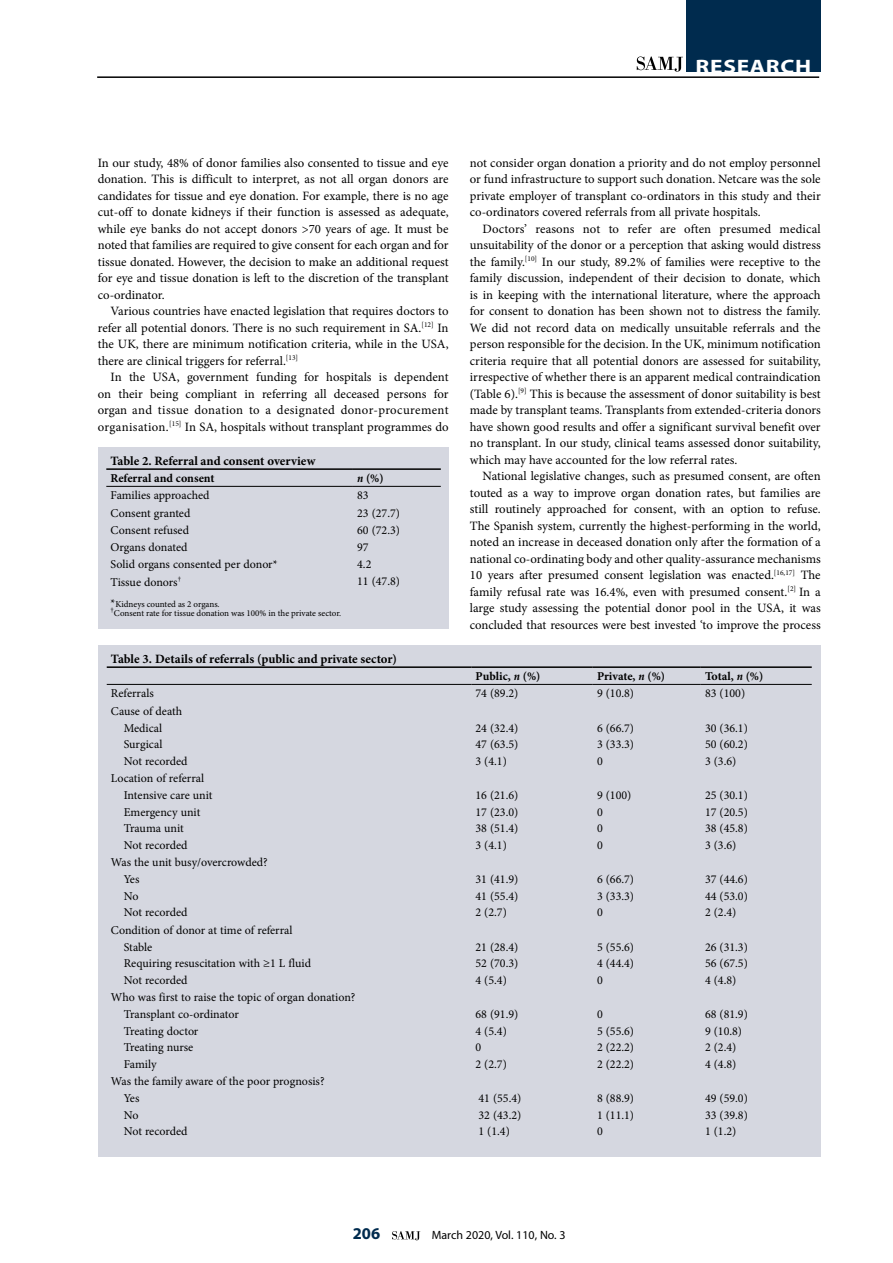
<style>
.page{position:relative;width:893px;height:1263px;background:#fff}
.page>*{position:absolute;margin:0;border:0;box-sizing:border-box;transform-origin:0 0}
.t1{font:700 19.5px "Myriad Pro";letter-spacing:.03em;color:#fff;scale:1.2 1}
.t2{font:700 16.5px "Myriad Pro";color:#002b4e}
.t3{font:12.75px/16.5px "Minion Pro";color:#000;text-align:justify}
.t4{font:700 12.75px "Minion Pro";letter-spacing:-.005em;color:#000}
.t5{font:12px/16.5px "Minion Pro";color:#000;text-align:justify}
.t6{font:700 12px "Minion Pro";color:#000}
.t7{font:12px "Myriad Pro";color:#000}
.t8{font:9px/9px "Minion Pro";letter-spacing:-.005em;color:#000}
.s1{font-style:italic;font-stretch:condensed}
.s2{font-size:12px}
</style>
<div class="page">
<svg style="left:392px;top:1231px;width:28px;height:9px"></svg>
<hr style="left:97px;top:76px;width:722px;height:2px;background:#000">
<div style="left:686px;top:0;width:135px;height:72px;background:#002b4e"></div>
<svg style="left:637px;top:57px;width:46px;height:15px"></svg>
<div style="left:98px;top:447px;width:351px;height:182px;background:#d5d7e0"></div>
<hr style="left:106px;top:468px;width:247px;height:2px;background:#000">
<hr style="left:353px;top:468px;width:88px;height:2px;background:#000">
<hr style="left:106px;top:486px;width:247px;height:1px;background:#000">
<hr style="left:353px;top:486px;width:88px;height:1px;background:#000">
<div style="left:98px;top:645px;width:722px;height:512px;background:#d5d7e0"></div>
<hr style="left:107px;top:666px;width:364px;height:2px;background:#000">
<hr style="left:471px;top:666px;width:122px;height:2px;background:#000">
<hr style="left:593px;top:666px;width:108px;height:2px;background:#000">
<hr style="left:701px;top:666px;width:111px;height:2px;background:#000">
<hr style="left:107px;top:684px;width:364px;height:1px;background:#000">
<hr style="left:471px;top:684px;width:122px;height:1px;background:#000">
<hr style="left:593px;top:684px;width:108px;height:1px;background:#000">
<hr style="left:701px;top:684px;width:111px;height:1px;background:#000">
<h1 class="t1" style="left:696px;top:54px;width:98px">RESEARCH</h1>
<p class="t3" style="left:98px;top:154px;width:352px">In our study, 48% of donor families also consented to tissue and eye donation. This is difficult to interpret, as not all organ donors are candidates for tissue and eye donation. For example, there is no age cut-off to donate kidneys if their function is assessed as adequate, while eye banks do not accept donors &gt;70 years of age. It must be noted that families are required to give consent for each organ and for tissue donated. However, the decision to make an additional request for eye and tissue donation is left to the discretion of the transplant co-ordinator.</p>
<p class="t3" style="left:98px;top:303px;width:352px;text-indent:13px">Various countries have enacted legislation that requires doctors to refer all potential donors. There is no such requirement in SA.<sup>[12]</sup> In the UK, there are minimum notification criteria, while in the USA, there are clinical triggers for referral.<sup>[13]</sup></p>
<p class="t3" style="left:98px;top:369px;width:352px;text-indent:13px">In the USA, government funding for hospitals is dependent on their being compliant in referring all deceased persons for organ and tissue donation to a designated donor-procurement organisation.<sup>[15]</sup> In SA, hospitals without transplant programmes do</p>
<p class="t4" style="left:111px;top:452px;width:206px">Table 2. Referral and consent overview</p>
<p class="t6" style="left:111px;top:470px;width:106px">Referral and consent</p>
<p class="t6" style="left:357px;top:470px;width:28px"><span class="s1">n</span> (%)</p>
<p class="t5" style="left:111px;top:487px;width:101px">Families approached</p>
<p class="t5" style="left:357px;top:487px;width:13px">83</p>
<p class="t5" style="left:111px;top:504px;width:81px">Consent granted</p>
<p class="t5" style="left:357px;top:504px;width:44px">23 (27.7)</p>
<p class="t5" style="left:111px;top:522px;width:80px">Consent refused</p>
<p class="t5" style="left:357px;top:522px;width:44px">60 (72.3)</p>
<p class="t5" style="left:111px;top:539px;width:78px">Organs donated</p>
<p class="t5" style="left:357px;top:539px;width:13px">97</p>
<p class="t5" style="left:111px;top:556px;width:169px">Solid organs consented per donor*</p>
<p class="t5" style="left:357px;top:556px;width:16px">4.2</p>
<p class="t5" style="left:111px;top:573px;width:72px">Tissue donors<sup>†</sup></p>
<p class="t5" style="left:357px;top:573px;width:44px">11 (47.8)</p>
<p class="t8" style="left:111px;top:600px;width:232px"><span class="s2">*</span>Kidneys counted as 2 organs.<br><sup>†</sup>Consent rate for tissue donation was 100% in the private sector.</p>
<p class="t4" style="left:111px;top:650px;width:288px">Table 3. Details of referrals (public and private sector)</p>
<p class="t3" style="left:470px;top:154px;width:352px">not consider organ donation a priority and do not employ personnel or fund infrastructure to support such donation. Netcare was the sole private employer of transplant co-ordinators in this study and their co-ordinators covered referrals from all private hospitals.</p>
<p class="t3" style="left:470px;top:220px;width:352px;text-indent:13px">Doctors’ reasons not to refer are often presumed medical unsuitability of the donor or a perception that asking would distress the family.<sup>[10]</sup> In our study, 89.2% of families were receptive to the family discussion, independent of their decision to donate, which is in keeping with the international literature, where the approach for consent to donation has been shown not to distress the family.<br>We did not record data on medically unsuitable referrals and the person responsible for the decision. In the UK, minimum notification criteria require that all potential donors are assessed for suitability, irrespective of whether there is an apparent medical contraindication (Table 6).<sup>[9]</sup> This is because the assessment of donor suitability is best made by transplant teams. Transplants from extended-criteria donors have shown good results and offer a significant survival benefit over no transplant. In our study, clinical teams assessed donor suitability, which may have accounted for the low referral rates.</p>
<p class="t3" style="left:470px;top:468px;width:352px;text-indent:13px">National legislative changes, such as presumed consent, are often touted as a way to improve organ donation rates, but families are still routinely approached for consent, with an option to refuse.<br>The Spanish system, currently the highest-performing in the world, noted an increase in deceased donation only after the formation of a national co-ordinating body and other quality-assurance mechanisms 10 years after presumed consent legislation was enacted.<sup>[16,17]</sup> The family refusal rate was 16.4%, even with presumed consent.<sup>[2]</sup> In a large study assessing the potential donor pool in the USA, it was concluded that resources were best invested ‘to improve the process</p>
<p class="t6" style="left:475px;top:668px;width:66px">Public, <span class="s1">n</span> (%)</p>
<p class="t6" style="left:597px;top:668px;width:70px">Private, <span class="s1">n</span> (%)</p>
<p class="t6" style="left:705px;top:668px;width:60px">Total, <span class="s1">n</span> (%)</p>
<p class="t5" style="left:111px;top:685px;width:44px">Referrals</p>
<p class="t5" style="left:475px;top:685px;width:44px">74 (89.2)</p>
<p class="t5" style="left:597px;top:685px;width:39px">9 (10.8)</p>
<p class="t5" style="left:705px;top:685px;width:42px">83 (100)</p>
<p class="t5" style="left:124px;top:702px;width:65px;text-align:left;text-indent:-13px">Cause of death<br>Medical<br>Surgical<br>Not recorded</p>
<p class="t5" style="left:475px;top:720px;width:44px">24 (32.4)<br>47 (63.5)<br>3 (4.1)</p>
<p class="t5" style="left:597px;top:720px;width:39px">6 (66.7)<br>3 (33.3)<br>0</p>
<p class="t5" style="left:705px;top:720px;width:44px">30 (36.1)<br>50 (60.2)<br>3 (3.6)</p>
<p class="t5" style="left:124px;top:770px;width:90px;text-align:left;text-indent:-13px">Location of referral<br>Intensive care unit<br>Emergency unit<br>Trauma unit<br>Not recorded</p>
<p class="t5" style="left:124px;top:854px;width:145px;text-align:left;text-indent:-13px">Was the unit busy/overcrowded?<br>Yes<br>No<br>Not recorded</p>
<p class="t5" style="left:124px;top:921px;width:189px;text-align:left;text-indent:-13px">Condition of donor at time of referral<br>Stable<br>Requiring resuscitation with ≥1 L fluid<br>Not recorded</p>
<p class="t5" style="left:124px;top:989px;width:233px;text-align:left;text-indent:-13px">Who was first to raise the topic of organ donation?<br>Transplant co-ordinator<br>Treating doctor<br>Treating nurse<br>Family</p>
<p class="t5" style="left:124px;top:1073px;width:202px;text-align:left;text-indent:-13px">Was the family aware of the poor prognosis?<br>Yes<br>No<br>Not recorded</p>
<p class="t5" style="left:475px;top:787px;width:44px">16 (21.6)<br>17 (23.0)<br>38 (51.4)<br>3 (4.1)</p>
<p class="t5" style="left:597px;top:787px;width:36px;text-align:left">9 (100)<br>0<br>0<br>0</p>
<p class="t5" style="left:705px;top:787px;width:44px">25 (30.1)<br>17 (20.5)<br>38 (45.8)<br>3 (3.6)</p>
<p class="t5" style="left:475px;top:871px;width:44px">31 (41.9)<br>41 (55.4)<br>2 (2.7)</p>
<p class="t5" style="left:597px;top:871px;width:39px">6 (66.7)<br>3 (33.3)<br>0</p>
<p class="t5" style="left:705px;top:871px;width:44px">37 (44.6)<br>44 (53.0)<br>2 (2.4)</p>
<p class="t5" style="left:475px;top:939px;width:44px">21 (28.4)<br>52 (70.3)<br>4 (5.4)</p>
<p class="t5" style="left:597px;top:939px;width:39px">5 (55.6)<br>4 (44.4)<br>0</p>
<p class="t5" style="left:705px;top:939px;width:44px">26 (31.3)<br>56 (67.5)<br>4 (4.8)</p>
<p class="t5" style="left:475px;top:1006px;width:44px;text-align:left">68 (91.9)<br>4 (5.4)<br>0<br>2 (2.7)</p>
<p class="t5" style="left:597px;top:1006px;width:39px;text-align:left">0<br>5 (55.6)<br>2 (22.2)<br>2 (22.2)</p>
<p class="t5" style="left:705px;top:1006px;width:44px;text-align:left">68 (81.9)<br>9 (10.8)<br>2 (2.4)<br>4 (4.8)</p>
<p class="t5" style="left:478px;top:1090px;width:44px">41 (55.4)<br>32 (43.2)<br>1 (1.4)</p>
<p class="t5" style="left:597px;top:1090px;width:39px">8 (88.9)<br>1 (11.1)<br>0</p>
<p class="t5" style="left:705px;top:1090px;width:44px">49 (59.0)<br>33 (39.8)<br>1 (1.2)</p>
<p class="t2" style="left:353px;top:1223px;width:29px">206</p>
<p class="t7" style="left:432px;top:1228px;width:135px">March 2020, Vol. 110, No. 3</p>
</div>
